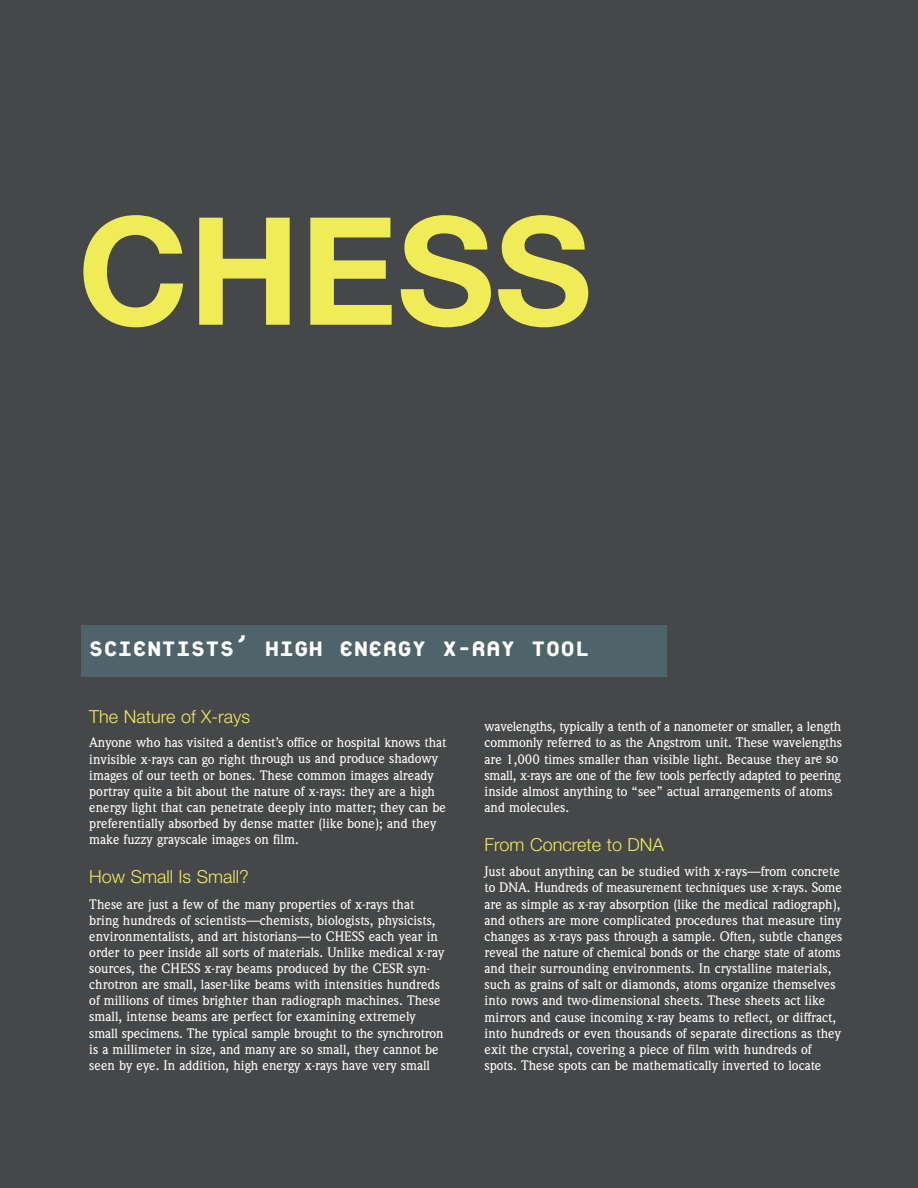
<style>
.page{position:relative;width:918px;height:1188px;background:#464748}
.page>*{position:absolute;margin:0;border:0;box-sizing:border-box;transform-origin:0 0}
.t1{font:700 150px "Helvetica Neue";color:#f0ec58}
.t2{font:800 31.5px "Platelet";color:#fff}
.t3{font:300 18px "Helvetica Neue";color:#f0ec58}
.t4{font:500 13.5px/16.2px "Weidemann";color:#fff}
</style>
<div class="page">
<div style="left:81px;top:625px;width:586px;height:52px;background:#4f636a"></div>
<h1 class="t1" style="left:78px;top:218px;width:516px">CHESS</h1>
<h2 class="t2" style="left:89px;top:627px;width:502px">SCIENTISTS’ HIGH ENERGY X-RAY TOOL</h2>
<h3 class="t3" style="left:89px;top:710px;width:162px">The Nature of X-rays</h3>
<p class="t4" style="left:89px;top:736px;width:358px">Anyone who has visited a dentist’s office or hospital knows that invisible x-rays can go right through us and produce shadowy images of our teeth or bones. These common images already portray quite a bit about the nature of x-rays: they are a high energy light that can penetrate deeply into matter; they can be preferentially absorbed by dense matter (like bone); and they make fuzzy grayscale images on film.</p>
<h3 class="t3" style="left:89px;top:870px;width:161px">How Small Is Small?</h3>
<p class="t4" style="left:89px;top:897px;width:357px">These are just a few of the many properties of x-rays that bring hundreds of scientists—chemists, biologists, physicists, environmentalists, and art historians—to CHESS each year in order to peer inside all sorts of materials. Unlike medical x-ray sources, the CHESS x-ray beams produced by the CESR syn&shy;chrotron are small, laser-like beams with intensities hundreds of millions of times brighter than radiograph machines. These small, intense beams are perfect for examining extremely small specimens. The typical sample brought to the synchrotron is a millimeter in size, and many are so small, they cannot be seen by eye. In addition, high energy x-rays have very small</p>
<p class="t4" style="left:485px;top:720px;width:359px">wavelengths, typically a tenth of a nanometer or smaller, a length commonly referred to as the Angstrom unit. These wavelengths are 1,000 times smaller than visible light. Because they are so small, x-rays are one of the few tools perfectly adapted to peering inside almost anything to “see” actual arrangements of atoms and molecules.</p>
<h3 class="t3" style="left:485px;top:838px;width:181px">From Concrete to DNA</h3>
<p class="t4" style="left:485px;top:865px;width:359px">Just about anything can be studied with x-rays—from concrete to DNA. Hundreds of measurement techniques use x-rays. Some are as simple as x-ray absorption (like the medical radiograph), and others are more complicated procedures that measure tiny changes as x-rays pass through a sample. Often, subtle changes reveal the nature of chemical bonds or the charge state of atoms and their surrounding environments. In crystalline materials, such as grains of salt or diamonds, atoms organize themselves into rows and two-dimensional sheets. These sheets act like mirrors and cause incoming x-ray beams to reflect, or diffract, into hundreds or even thousands of separate directions as they exit the crystal, covering a piece of film with hundreds of spots. These spots can be mathematically inverted to locate</p>
</div>
